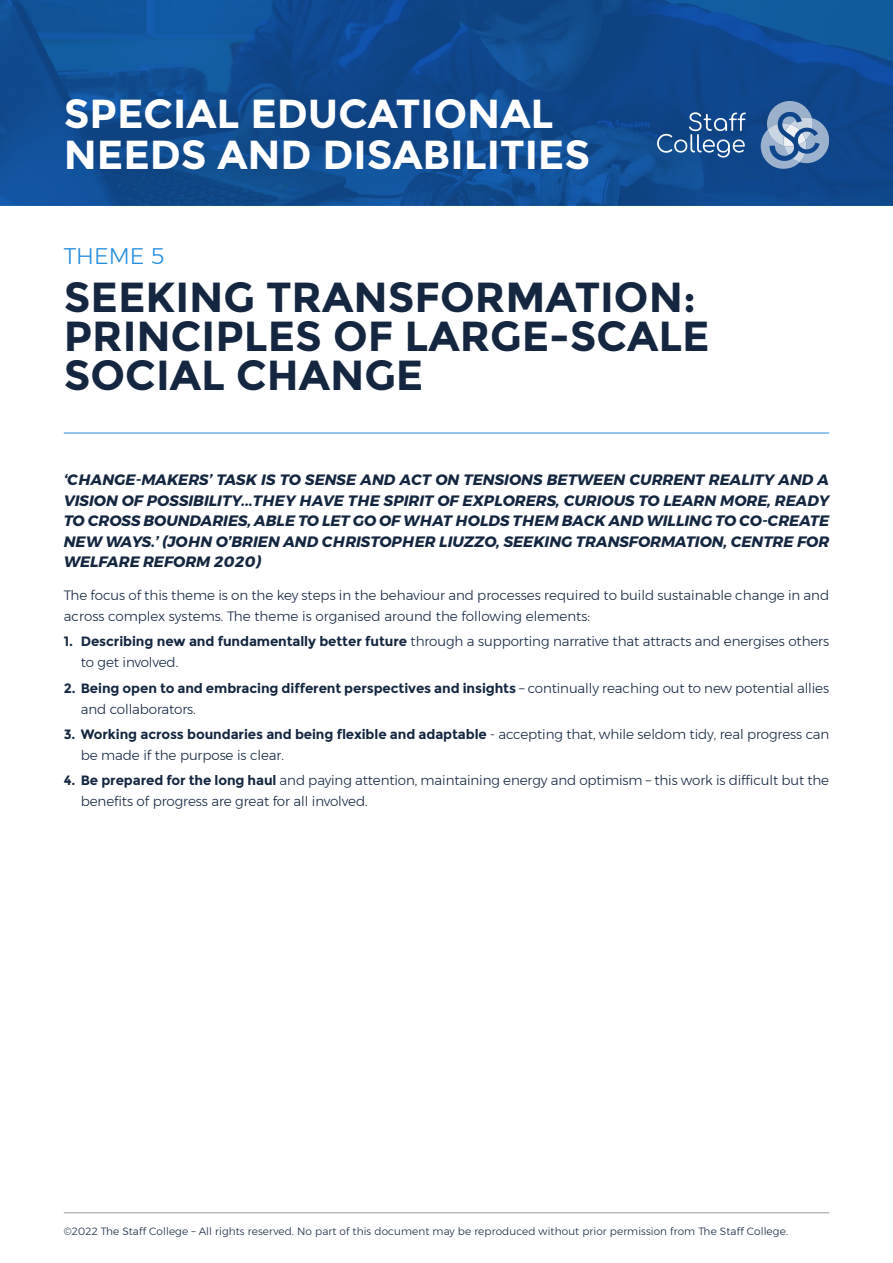
<style>
.page{position:relative;width:893px;height:1263px;background:#fff}
.page>*{position:absolute;margin:0;border:0;box-sizing:border-box;transform-origin:0 0}
.t1{font:300 48px "Montserrat";color:#fff}
.t2{font:700 48px "Montserrat";color:#fff}
.t3{font:700 42px/39px "Montserrat";color:#152740}
.t4{font:700 40.5px/40.5px "Montserrat";color:#fff}
.t5{font:300 22.5px "Montserrat";color:#238ddf}
.t6{font:italic 700 15px/20.4px "Montserrat";color:#152740;text-align:justify}
.t7{font:300 13.5px/21px "Montserrat";letter-spacing:-.01em;color:#152740}
.t8{font:300 10.5px "Montserrat";letter-spacing:.01em;color:#152740}
.s1{font-weight:700}
</style>
<div class="page">
<hr style="left:64px;top:433px;width:765px;height:1px;background:#238ddf">
<img style="left:0;top:0;width:893px;height:205px">
<svg style="left:657px;top:112px;width:89px;height:46px;background:#37649c"></svg>
<svg style="left:761px;top:101px;width:68px;height:68px;background:#6a8bb5"></svg>
<hr style="left:64px;top:1212px;width:765px;height:1px;background:#969ea9">
<p class="t2" style="left:64px;top:75px;width:198px">FUTURE</p>
<p class="t1" style="left:64px;top:116px;width:293px">SCHOOLING</p>
<p class="t4" style="left:64px;top:94px;width:528px">SPECIAL EDUCATIONAL<br>NEEDS AND DISABILITIES</p>
<p class="t5" style="left:64px;top:239px;width:102px">THEME 5</p>
<p class="t3" style="left:64px;top:278px;width:647px">SEEKING TRANSFORMATION:<br>PRINCIPLES OF LARGE-SCALE<br>SOCIAL CHANGE</p>
<p class="t6" style="left:64px;top:470px;width:767px">‘CHANGE-MAKERS’ TASK IS TO SENSE AND ACT ON TENSIONS BETWEEN CURRENT REALITY AND A VISION OF POSSIBILITY...THEY HAVE THE SPIRIT OF EXPLORERS, CURIOUS TO LEARN MORE, READY TO CROSS BOUNDARIES, ABLE TO LET GO OF WHAT HOLDS THEM BACK AND WILLING TO CO-CREATE NEW WAYS.’ (JOHN O’BRIEN AND CHRISTOPHER LIUZZO, SEEKING TRANSFORMATION, CENTRE FOR WELFARE REFORM 2020)</p>
<p class="t7" style="left:64px;top:584px;width:767px">The focus of this theme is on the key steps in the behaviour and processes required to build sustainable change in and across complex systems. The theme is organised around the following elements:</p>
<p class="t7" style="left:81px;top:631px;width:750px;text-indent:-17px"><span class="s1">1. Describing new and fundamentally better future</span> through a supporting narrative that attracts and energises others to get involved.</p>
<p class="t7" style="left:81px;top:677px;width:750px;text-indent:-17px"><span class="s1">2. Being open to and embracing different perspectives and insights</span> – continually reaching out to new potential allies and collaborators.</p>
<p class="t7" style="left:81px;top:723px;width:750px;text-indent:-17px"><span class="s1">3. Working across boundaries and being flexible and adaptable</span> - accepting that, while seldom tidy, real progress can be made if the purpose is clear.</p>
<p class="t7" style="left:81px;top:769px;width:750px;text-indent:-17px"><span class="s1">4. Be prepared for the long haul</span> and paying attention, maintaining energy and optimism – this work is difficult but the benefits of progress are great for all involved.</p>
<p class="t8" style="left:64px;top:1224px;width:726px">©2022 The Staff College – All rights reserved. No part of this document may be reproduced without prior permission from The Staff College.</p>
</div>
